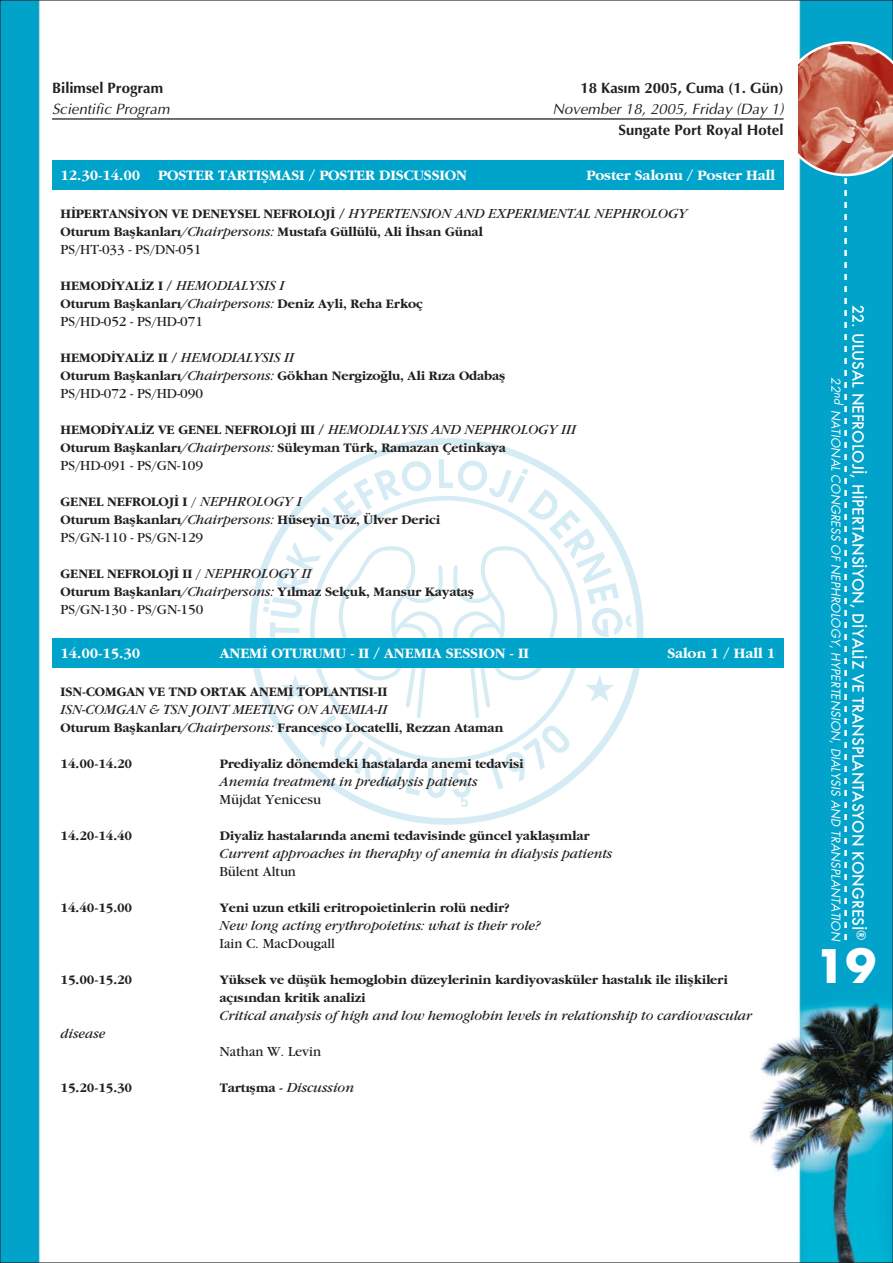
<style>
.page{position:relative;width:893px;height:1263px;background:#fff}
.page>*{position:absolute;margin:0;border:0;box-sizing:border-box;transform-origin:0 0}
.t1{font:45px "Futura Turk B";color:#fff}
.t2{font:15px "Garamond Turk B";letter-spacing:-.005em;color:#fff}
.t3{font:15px "Futura";color:#fff}
.t4{font:15px/21px "Optima Turk I";color:#231f20;text-align:right}
.t5{font:15px "Optima Turk B";letter-spacing:-.005em;color:#231f20}
.t6{font:13.5px/18px "Garamond Turk B";letter-spacing:-.005em;color:#231f20}
.t7{font:italic 13.5px/18px "Garamond";letter-spacing:-.005em;color:#231f20}
.t8{font:13.5px "Garamond";letter-spacing:-.005em;color:#231f20}
.t9{font:12px "Futura Book Turk I";letter-spacing:.005em;color:#fff}
.s1{font-family:"Optima Turk B"}
.s2{font-family:"Garamond";font-style:italic}
.s3{font-family:"Garamond"}
.s4{font-family:"Garamond Turk B";font-style:normal}
.s5{font-style:normal}
</style>
<div class="page">
<img style="left:2px;top:2px;width:889px;height:1259px">
<svg style="left:263px;top:459px;width:368px;height:348px"></svg>
<svg style="left:798px;top:41px;width:95px;height:899px;background:#249fbd"></svg>
<hr style="left:52px;top:118px;width:731px;height:2px;background:#231f20">
<div style="left:52px;top:160px;width:731px;height:30px;background:#00a3c9"></div>
<div style="left:52px;top:638px;width:731px;height:30px;background:#00a3c9"></div>
<p class="t5" style="left:52px;top:82px;width:113px">Bilimsel Program</p>
<p class="t5" style="left:580px;top:82px;width:205px">18 Kas›m 2005, Cuma (1. Gün)</p>
<p class="t4" style="left:52px;top:100px;width:119px">Scientific Program</p>
<p class="t4" style="left:553px;top:100px;width:232px">November 18, 2005, Friday (Day 1)<br><span class="s1">Sungate Port Royal Hotel</span></p>
<p class="t2" style="left:61px;top:169px;width:408px">12.30-14.00 POSTER TARTIfiMASI / POSTER DISCUSSION</p>
<p class="t2" style="left:586px;top:169px;width:190px">Poster Salonu / Poster Hall</p>
<p class="t6" style="left:61px;top:205px;width:628px">H‹PERTANS‹YON VE DENEYSEL NEFROLOJ‹ / <span class="s2">HYPERTENSION AND EXPERIMENTAL NEPHROLOGY<br></span>Oturum Baflkanlar›<span class="s2">/Chairpersons:</span> Mustafa Güllülü, Ali ‹hsan Günal<br><span class="s3">PS/HT-033 - PS/DN-051</span></p>
<p class="t6" style="left:61px;top:277px;width:364px">HEMOD‹YAL‹Z I / <span class="s2">HEMODIALYSIS I<br></span>Oturum Baflkanlar›<span class="s2">/Chairpersons:</span> Deniz Ayli, Reha Erkoç<br><span class="s3">PS/HD-052 - PS/HD-071</span></p>
<p class="t6" style="left:61px;top:349px;width:446px">HEMOD‹YAL‹Z II / <span class="s2">HEMODIALYSIS II<br></span>Oturum Baflkanlar›<span class="s2">/Chairpersons:</span> Gökhan Nergizo¤lu, Ali R›za Odabafl<br><span class="s3">PS/HD-072 - PS/HD-090</span></p>
<p class="t6" style="left:61px;top:421px;width:517px">HEMOD‹YAL‹Z VE GENEL NEFROLOJ‹ III / <span class="s2">HEMODIALYSIS AND NEPHROLOGY III<br></span>Oturum Baflkanlar›<span class="s2">/Chairpersons:</span> Süleyman Türk, Ramazan Çetinkaya<br><span class="s3">PS/HD-091 - PS/GN-109</span></p>
<p class="t6" style="left:61px;top:493px;width:381px">GENEL NEFROLOJ‹ I <span class="s3">/</span> <span class="s2">NEPHROLOGY I<br></span>Oturum Baflkanlar›<span class="s2">/Chairpersons:</span> Hüseyin Töz, Ülver Derici<br><span class="s3">PS/GN-110 - PS/GN-129</span></p>
<p class="t6" style="left:61px;top:565px;width:415px">GENEL NEFROLOJ‹ II <span class="s3">/</span> <span class="s2">NEPHROLOGY II<br></span>Oturum Baflkanlar›<span class="s2">/Chairpersons:</span> Y›lmaz Selçuk, Mansur Kayatafl<br><span class="s3">PS/GN-130 - PS/GN-150</span></p>
<p class="t2" style="left:61px;top:647px;width:81px">14.00-15.30</p>
<p class="t2" style="left:220px;top:647px;width:311px">ANEM‹ OTURUMU - II / ANEMIA SESSION - II</p>
<p class="t2" style="left:667px;top:647px;width:109px">Salon 1 / Hall 1</p>
<p class="t6" style="left:61px;top:683px;width:444px">ISN-COMGAN VE TND ORTAK ANEM‹ TOPLANTISI-II<br><span class="s2">ISN-COMGAN &amp; TSN JOINT MEETING ON ANEMIA-II<br></span>Oturum Baflkanlar›<span class="s2">/Chairpersons:</span> Francesco Locatelli, Rezzan Ataman</p>
<p class="t6" style="left:61px;top:755px;width:73px">14.00-14.20</p>
<p class="t6" style="left:220px;top:755px;width:305px">Prediyaliz dönemdeki hastalarda anemi tedavisi<br><span class="s2">Anemia treatment in predialysis patients<br></span><span class="s3">Müjdat Yenicesu</span></p>
<p class="t6" style="left:61px;top:827px;width:73px">14.20-14.40</p>
<p class="t6" style="left:220px;top:827px;width:394px">Diyaliz hastalar›nda anemi tedavisinde güncel yaklafl›mlar<br><span class="s2">Current approaches in theraphy of anemia in dialysis patients<br></span><span class="s3">Bülent Altun</span></p>
<p class="t6" style="left:61px;top:899px;width:73px">14.40-15.00</p>
<p class="t7" style="left:220px;top:900px;width:322px"><span class="s4">Yeni uzun etkili eritropoietinlerin rolü nedir?<br></span>New long acting erythropoietins: what is their role?<br><span class="s5">Iain C. MacDougall</span></p>
<p class="t6" style="left:61px;top:971px;width:73px">15.00-15.20</p>
<p class="t6" style="left:220px;top:971px;width:534px">Yüksek ve düflük hemoglobin düzeylerinin kardiyovasküler hastal›k ile iliflkileri aç›s›ndan kritik analizi<br><span class="s2">Critical analysis of high and low hemoglobin levels in relationship to cardiovascular</span></p>
<p class="t7" style="left:61px;top:1026px;width:46px">disease</p>
<p class="t8" style="left:220px;top:1047px;width:103px">Nathan W. Levin</p>
<p class="t6" style="left:61px;top:1079px;width:73px">15.20-15.30</p>
<p class="t6" style="left:220px;top:1079px;width:136px">Tart›flma - <span class="s2">Discussion</span></p>
<p class="t3" style="left:865px;top:305px;width:637px;rotate:90deg">22. ULUSAL NEFROLOJİ, HİPERTANSİYON, DİYALİZ VE TRANSPLANTASYON KONGRESİ<sup>®</sup></p>
<p class="t9" style="left:841px;top:377px;width:565px;rotate:90deg">22<sup>nd</sup> NATIONAL CONGRESS OF NEPHROLOGY, HYPERTENSION, DIALYSIS AND TRANSPLANTATION</p>
<p class="t1" style="left:815px;top:945px;width:63px">19</p>
</div>
